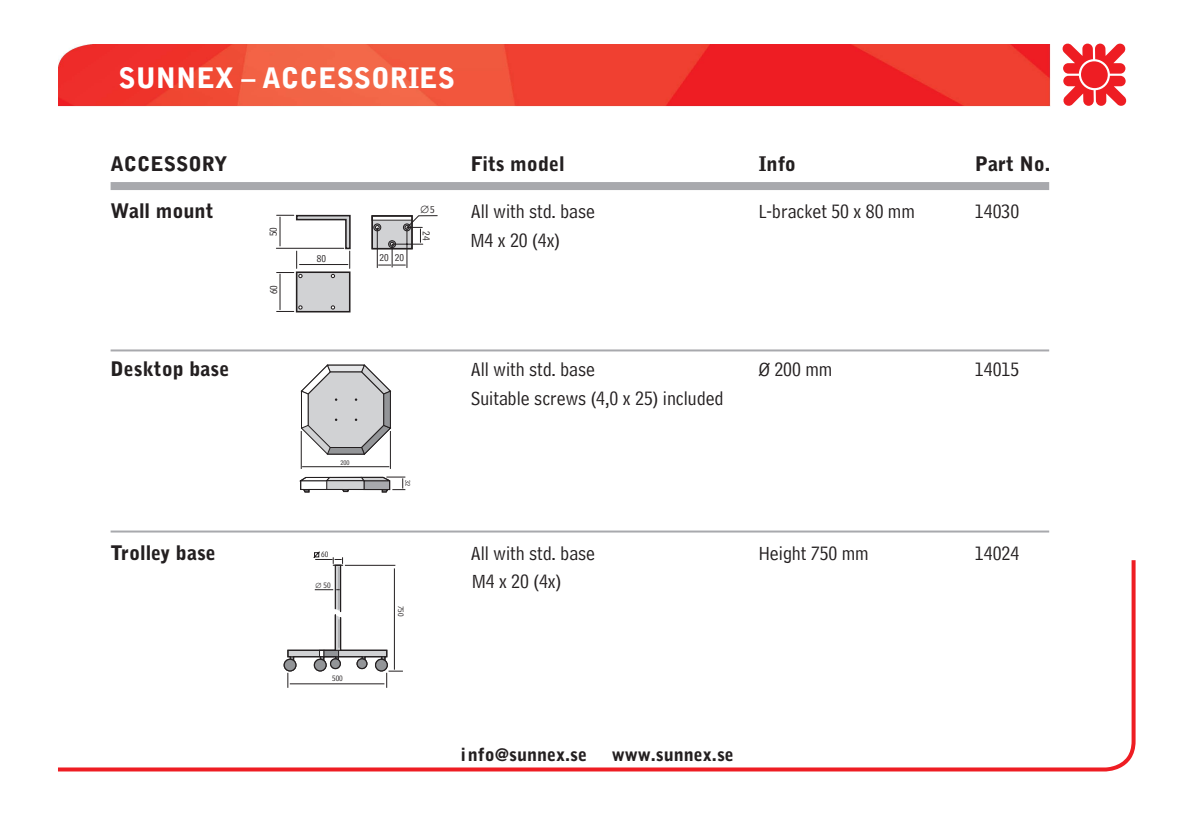
<style>
.page{position:relative;width:1191px;height:823px;background:#fff}
.page>*{position:absolute;margin:0;border:0;box-sizing:border-box;transform-origin:0 0}
.t1{font:900 28px "Bell Gothic";color:#fff}
.t2{font:20px "Bell Centennial Address";color:#231f20}
.t3{font:900 20px "Bell Gothic";color:#231f20}
.t4{font:900 18px "Bell Gothic Std";color:#231f20}
.t5{font:10.4px "Bell Centennial Address";color:#231f20}
.t6{font:8.2px "Bell Centennial Address";color:#231f20}
.t7{font:8px "Bell Centennial Address";color:#231f20}
.t8{font:7px "Bell Centennial Address";color:#231f20}
</style>
<div class="page">
<img style="left:58px;top:44px;width:992px;height:62px">
<div style="left:111px;top:182px;width:938px;height:8px;background:#a8a9ad"></div>
<hr style="left:111px;top:349px;width:938px;height:2px;background:#a8a9ad">
<hr style="left:111px;top:530px;width:938px;height:2px;background:#a8a9ad">
<div style="left:297px;top:272px;width:53px;height:39px;background:#d1d2d4"></div>
<div style="left:296px;top:271px;width:54px;height:41px;border:2px solid #231f20"></div>
<hr style="left:276px;top:248px;width:68px;height:1px;background:#231f20">
<hr style="left:280px;top:274px;width:1px;height:35px;background:#231f20">
<svg style="left:372px;top:215px;width:65px;height:52px"></svg>
<div style="left:371px;top:215px;width:42px;height:34px;border:2px solid #231f20"></div>
<svg style="left:277px;top:214px;width:74px;height:64px"></svg>
<svg style="left:277px;top:305px;width:25px;height:7px"></svg>
<svg style="left:331px;top:305px;width:4px;height:4px"></svg>
<svg style="left:300px;top:476px;width:105px;height:16px"></svg>
<hr style="left:301px;top:431px;width:1px;height:37px;background:#231f20">
<hr style="left:390px;top:431px;width:1px;height:37px;background:#231f20">
<hr style="left:302px;top:466px;width:87px;height:1px;background:#231f20">
<svg style="left:301px;top:364px;width:90px;height:90px"></svg>
<svg style="left:313px;top:551px;width:31px;height:9px"></svg>
<svg style="left:1062px;top:43px;width:64px;height:63px"></svg>
<svg style="left:58px;top:560px;width:1077px;height:211px"></svg>
<h1 class="t1" style="left:119px;top:62px;width:338px">SUNNEX – ACCESSORIES</h1>
<p class="t3" style="left:111px;top:152px;width:119px">ACCESSORY</p>
<p class="t3" style="left:471px;top:152px;width:95px">Fits model</p>
<p class="t3" style="left:759px;top:152px;width:38px">Info</p>
<p class="t3" style="left:975px;top:152px;width:77px">Part No.</p>
<p class="t3" style="left:111px;top:199px;width:104px">Wall mount</p>
<p class="t2" style="left:471px;top:200px;width:126px">All with std. base</p>
<p class="t2" style="left:759px;top:200px;width:157px">L-bracket 50 x 80 mm</p>
<p class="t2" style="left:975px;top:200px;width:46px">14030</p>
<p class="t5" style="left:420px;top:203px;width:16px">∅5</p>
<p class="t5" style="left:267px;top:236px;width:11px;rotate:-90deg">50</p>
<p class="t5" style="left:268px;top:294px;width:11px;rotate:-90deg">60</p>
<p class="t5" style="left:317px;top:252px;width:11px">80</p>
<p class="t5" style="left:379px;top:252px;width:11px">20</p>
<p class="t5" style="left:395px;top:252px;width:11px">20</p>
<p class="t5" style="left:432px;top:231px;width:11px;rotate:90deg">24</p>
<p class="t2" style="left:471px;top:228px;width:91px">M4 x 20 (4x)</p>
<p class="t3" style="left:111px;top:357px;width:120px">Desktop base</p>
<p class="t2" style="left:471px;top:358px;width:126px">All with std. base</p>
<p class="t2" style="left:759px;top:358px;width:75px">Ø 200 mm</p>
<p class="t2" style="left:975px;top:358px;width:46px">14015</p>
<p class="t8" style="left:340px;top:458px;width:11px">200</p>
<p class="t8" style="left:412px;top:479px;width:8px;rotate:90deg">32</p>
<p class="t2" style="left:471px;top:387px;width:254px">Suitable screws (4,0 x 25) included</p>
<p class="t3" style="left:111px;top:541px;width:107px">Trolley base</p>
<p class="t2" style="left:471px;top:541px;width:126px">All with std. base</p>
<p class="t2" style="left:759px;top:541px;width:111px">Height 750 mm</p>
<p class="t2" style="left:975px;top:541px;width:46px">14024</p>
<p class="t7" style="left:315px;top:580px;width:17px">∅ 50</p>
<p class="t7" style="left:321px;top:549px;width:9px">60</p>
<p class="t2" style="left:472px;top:569px;width:91px">M4 x 20 (4x)</p>
<p class="t7" style="left:332px;top:673px;width:12px">500</p>
<p class="t6" style="left:405px;top:605px;width:12px;rotate:90deg">750</p>
<p class="t4" style="left:461px;top:743px;width:128px">info@sunnex.se</p>
<p class="t4" style="left:612px;top:743px;width:124px">www.sunnex.se</p>
</div>
